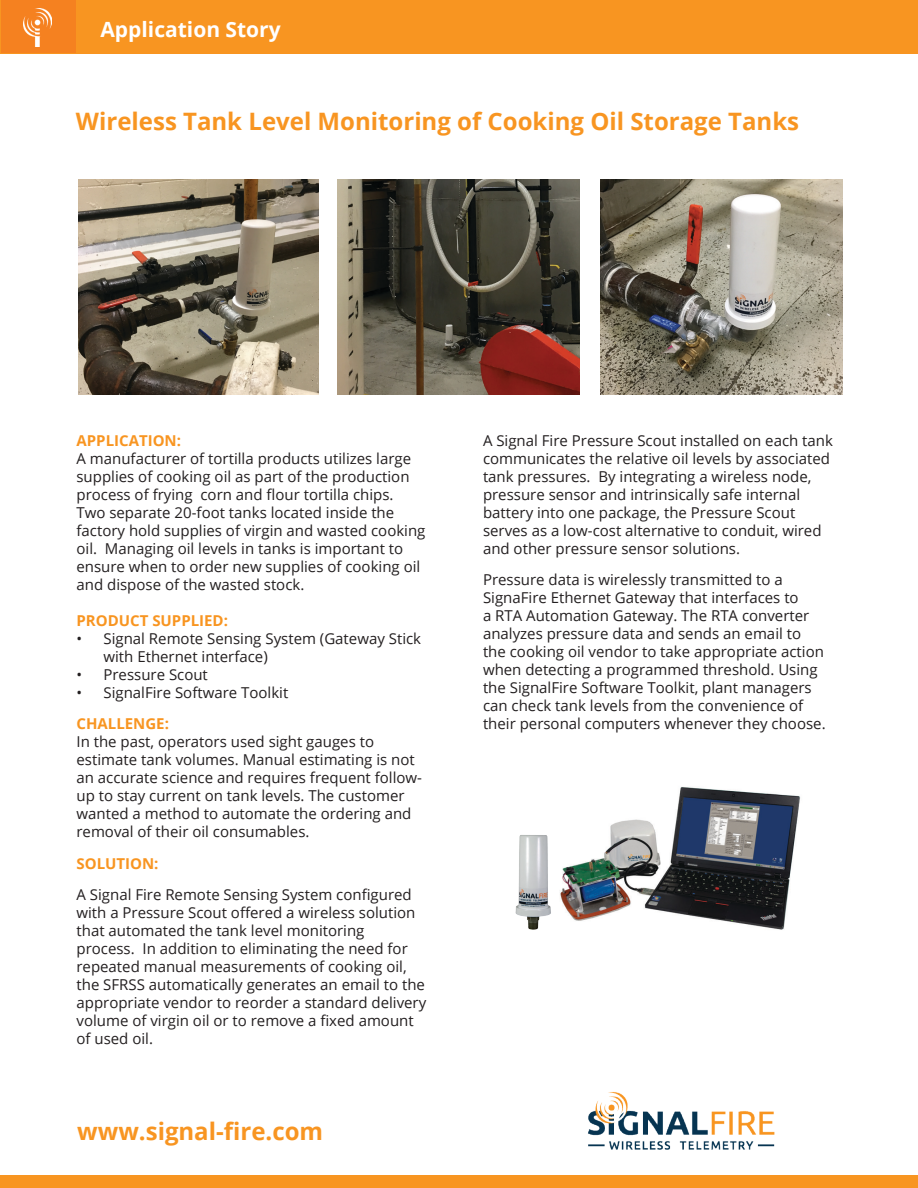
<style>
.page{position:relative;width:918px;height:1188px;background:#fff}
.page>*{position:absolute;margin:0;border:0;box-sizing:border-box;transform-origin:0 0}
.Headline{font:700 24px "Open Sans";color:#f89521}
.t1{font:700 21px "Open Sans";color:#fff}
.Headline2{font:15px/18px "Open Sans";color:#231f20}
.Content{font:15px/18px "Open Sans";color:#231f20}
.Headline2-2{font:700 15px "Open Sans";color:#f89521}
</style>
<div class="page">
<div style="left:0;top:0;width:918px;height:54px;background:#f89521"></div>
<img style="left:588px;top:1092px;width:187px;height:58px">
<div style="left:2px;top:0;width:74px;height:52px;background:#f58120"></div>
<img style="left:24px;top:9px;width:28px;height:38px">
<div style="left:0;top:1175px;width:918px;height:13px;background:#f89521"></div>
<img style="left:78px;top:179px;width:241px;height:216px">
<img style="left:337px;top:179px;width:243px;height:216px">
<img style="left:600px;top:179px;width:242px;height:216px">
<img style="left:564px;top:787px;width:237px;height:143px">
<img style="left:515px;top:835px;width:49px;height:95px">
<p class="t1" style="left:100px;top:14px;width:182px">Application Story</p>
<p class="Headline" style="left:76px;top:104px;width:725px">Wireless Tank Level Monitoring of Cooking Oil Storage Tanks</p>
<p class="Headline2-2" style="left:76px;top:430px;width:106px">APPLICATION:</p>
<p class="Content" style="left:76px;top:449px;width:351px">A manufacturer of tortilla products utilizes large supplies of cooking oil as part of the production process of frying corn and flour tortilla chips.<br>Two separate 20-foot tanks located inside the factory hold supplies of virgin and wasted cooking oil. Managing oil levels in tanks is important to ensure when to order new supplies of cooking oil and dispose of the wasted stock.</p>
<p class="Headline2-2" style="left:76px;top:610px;width:153px">PRODUCT SUPPLIED:</p>
<p class="Headline2" style="left:104px;top:629px;width:319px;text-indent:-27px">• Signal Remote Sensing System (Gateway Stick with Ethernet interface)</p>
<p class="Headline2" style="left:76px;top:665px;width:133px">• Pressure Scout</p>
<p class="Headline2" style="left:76px;top:683px;width:213px">• SignalFire Software Toolkit</p>
<p class="Headline2-2" style="left:76px;top:713px;width:94px">CHALLENGE:</p>
<p class="Content" style="left:76px;top:732px;width:347px">In the past, operators used sight gauges to estimate tank volumes. Manual estimating is not an accurate science and requires frequent follow&shy;up to stay current on tank levels. The customer wanted a method to automate the ordering and removal of their oil consumables.</p>
<p class="Headline2-2" style="left:76px;top:853px;width:84px">SOLUTION:</p>
<p class="Headline2" style="left:76px;top:885px;width:351px">A Signal Fire Remote Sensing System configured with a Pressure Scout offered a wireless solution that automated the tank level monitoring process. In addition to eliminating the need for repeated manual measurements of cooking oil, the SFRSS automatically generates an email to the appropriate vendor to reorder a standard delivery volume of virgin oil or to remove a fixed amount of used oil.</p>
<p class="Headline" style="left:77px;top:1114px;width:247px">www.signal-fire.com</p>
<p class="Headline2" style="left:483px;top:431px;width:352px">A Signal Fire Pressure Scout installed on each tank communicates the relative oil levels by associated tank pressures. By integrating a wireless node, pressure sensor and intrinsically safe internal battery into one package, the Pressure Scout serves as a low-cost alternative to conduit, wired and other pressure sensor solutions.</p>
<p class="Headline2" style="left:483px;top:570px;width:344px">Pressure data is wirelessly transmitted to a SignaFire Ethernet Gateway that interfaces to<br>a RTA Automation Gateway. The RTA converter analyzes pressure data and sends an email to the cooking oil vendor to take appropriate action when detecting a programmed threshold. Using the SignalFire Software Toolkit, plant managers can check tank levels from the convenience of their personal computers whenever they choose.</p>
</div>
